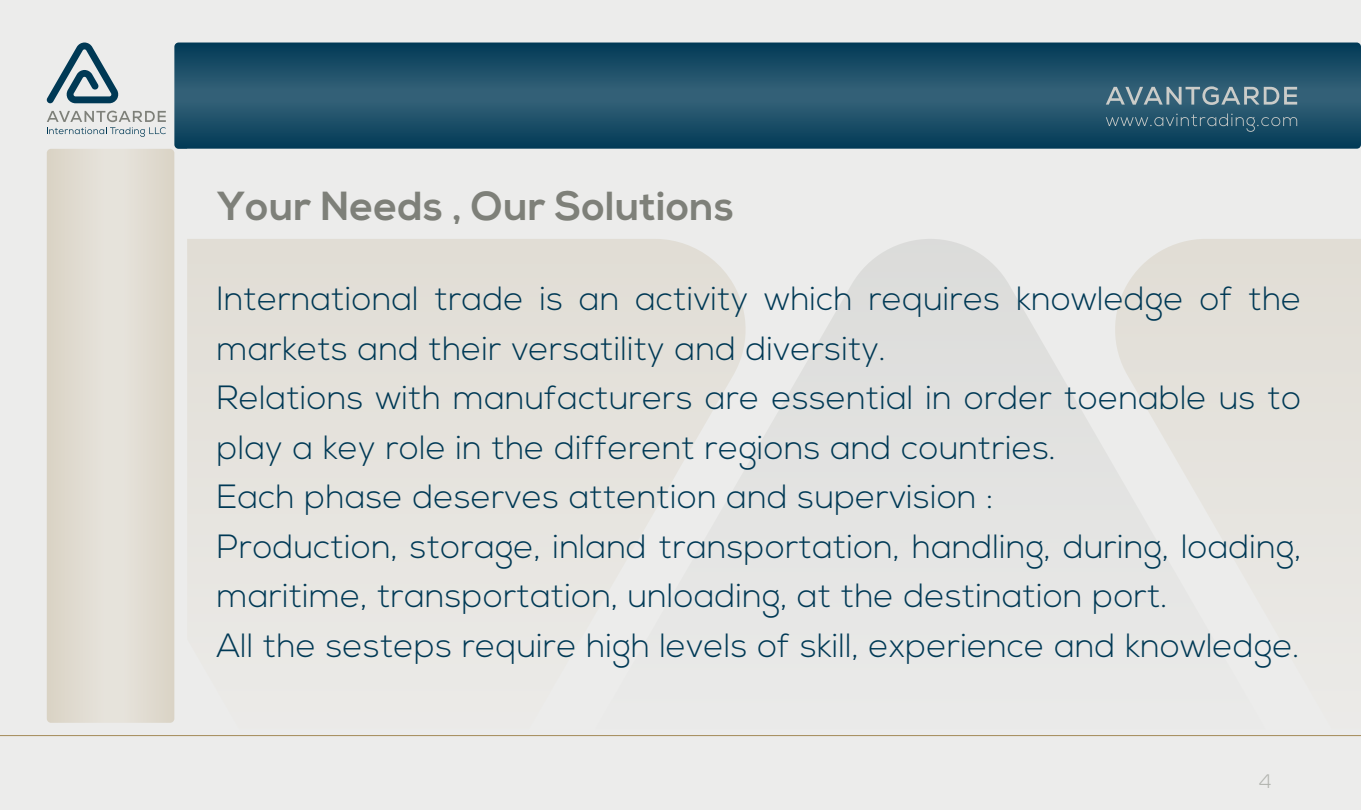
<style>
.page{position:relative;width:1361px;height:810px;background:#ececeb}
.page>*{position:absolute;margin:0;border:0;box-sizing:border-box;transform-origin:0 0}
.t1{font:700 40.5px "Nexa";letter-spacing:.01em;color:#7e8079}
.t2{font:300 33.6px/49.5px "Nexa";letter-spacing:.01em;color:#003955}
.t3{font:300 19.5px "Nexa";color:#b1b3ae}
</style>
<div class="page">
<div style="left:47px;top:149px;width:127px;height:574px;background:#e1dcd2;border-radius:4px"></div>
<hr style="left:0;top:735px;width:1361px;height:1px;background:#a38a58">
<svg style="left:47px;top:43px;width:72px;height:60px"></svg>
<svg style="left:47px;top:111px;width:119px;height:26px"></svg>
<svg style="left:174px;top:43px;width:1187px;height:106px;background:#1c4e67"></svg>
<svg style="left:1106px;top:86px;width:191px;height:19px;background:#668492"></svg>
<svg style="left:1106px;top:113px;width:191px;height:19px;background:#2e5b71"></svg>
<svg style="left:187px;top:239px;width:1174px;height:296px;fill:#e3e2dd"></svg>
<p class="t1" style="left:217px;top:182px;width:519px">Your Needs , Our Solutions</p>
<p class="t2" style="left:217px;top:276px;width:1086px">International trade is an activity which requires knowledge of the markets and their versatility and diversity.<br>Relations with manufacturers are essential in order toenable us to play a key role in the different regions and countries.<br>Each phase deserves attention and supervision :<br>Production, storage, inland transportation, handling, during, loading, maritime, transportation, unloading, at the destination port.<br>All the sesteps require high levels of skill, experience and knowledge.</p>
<p class="t3" style="left:1259px;top:770px;width:14px">4</p>
</div>
